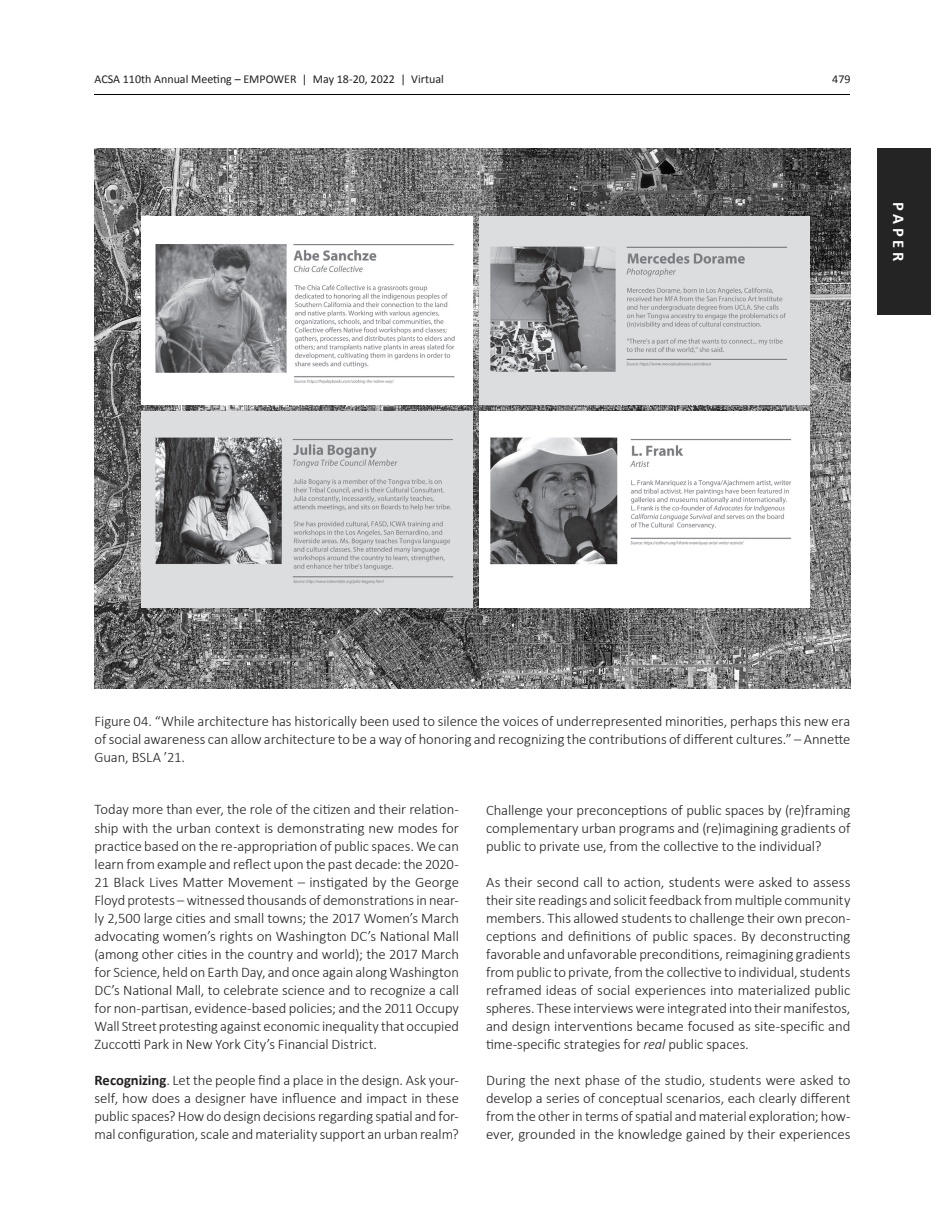
<style>
.page{position:relative;width:945px;height:1215px;background:#fff}
.page>*{position:absolute;margin:0;border:0;box-sizing:border-box;transform-origin:0 0}
.t1{font:700 16.5px "Calibri";letter-spacing:.235em;color:#fff}
.t2{font:300 14.7px/18px "Calibri";letter-spacing:-.005em;color:#231f20;text-align:justify}
.t3{font:12px "Calibri";color:#231f20}
.s1{font-weight:700}
.s2{font-style:italic}
</style>
<div class="page">
<img style="left:94px;top:148px;width:756px;height:540px">
<img style="left:142px;top:216px;width:330px;height:189px">
<img style="left:142px;top:412px;width:330px;height:196px">
<img style="left:479px;top:216px;width:331px;height:189px">
<img style="left:479px;top:412px;width:331px;height:196px">
<hr style="left:94px;top:94px;width:756px;height:1px;background:#000">
<div style="left:878px;top:148px;width:54px;height:167px;background:#242424"></div>
<p class="t3" style="left:94px;top:71px;width:351px">ACSA 110th Annual Meeting – EMPOWER | May 18-20, 2022 | Virtual</p>
<p class="t3" style="left:832px;top:71px;width:20px">479</p>
<p class="t1" style="left:910px;top:202px;width:61px;rotate:90deg">PAPER</p>
<p class="t2" style="left:94px;top:712px;width:758px">Figure 04. “While architecture has historically been used to silence the voices of underrepresented minorities, perhaps this new era of social awareness can allow architecture to be a way of honoring and recognizing the contributions of different cultures.” – Annette Guan, BSLA ’21.</p>
<p class="t2" style="left:94px;top:800px;width:366px">Today more than ever, the role of the citizen and their relation&shy;ship with the urban context is demonstrating new modes for practice based on the re-appropriation of public spaces. We can learn from example and reflect upon the past decade: the 2020- 21 Black Lives Matter Movement – instigated by the George Floyd protests – witnessed thousands of demonstrations in near&shy;ly 2,500 large cities and small towns; the 2017 Women’s March advocating women’s rights on Washington DC’s National Mall (among other cities in the country and world); the 2017 March for Science, held on Earth Day, and once again along Washington DC’s National Mall, to celebrate science and to recognize a call for non-partisan, evidence-based policies; and the 2011 Occupy Wall Street protesting against economic inequality that occupied Zuccotti Park in New York City’s Financial District.</p>
<p class="t2" style="left:94px;top:1070px;width:366px"><span class="s1">Recognizing</span>. Let the people find a place in the design. Ask your&shy;self, how does a designer have influence and impact in these public spaces? How do design decisions regarding spatial and for&shy;mal configuration, scale and materiality support an urban realm?</p>
<p class="t2" style="left:486px;top:800px;width:366px">Challenge your preconceptions of public spaces by (re)framing complementary urban programs and (re)imagining gradients of public to private use, from the collective to the individual?</p>
<p class="t2" style="left:486px;top:872px;width:366px">As their second call to action, students were asked to assess their site readings and solicit feedback from multiple community members. This allowed students to challenge their own precon&shy;ceptions and definitions of public spaces. By deconstructing favorable and unfavorable preconditions, reimagining gradients from public to private, from the collective to individual, students reframed ideas of social experiences into materialized public spheres. These interviews were integrated into their manifestos, and design interventions became focused as site-specific and time-specific strategies for <span class="s2">real</span> public spaces.</p>
<p class="t2" style="left:486px;top:1070px;width:366px">During the next phase of the studio, students were asked to develop a series of conceptual scenarios, each clearly different from the other in terms of spatial and material exploration; how&shy;ever, grounded in the knowledge gained by their experiences</p>
</div>
